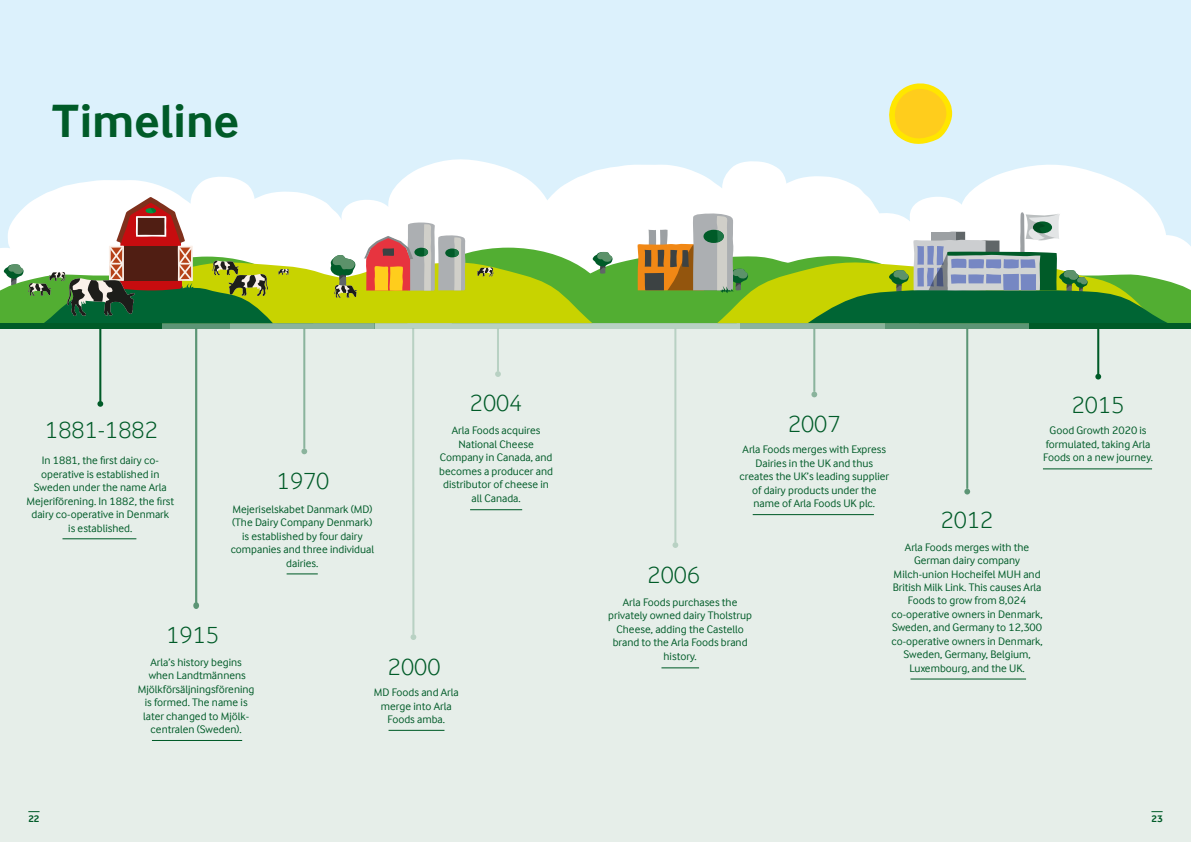
<style>
.page{position:relative;width:1191px;height:842px;background:#fff}
.page>*{position:absolute;margin:0;border:0;box-sizing:border-box;transform-origin:0 0}
.t1{font:700 48px "Arla Inter Face";color:#005b28}
.t2{font:300 24.5px "Arla Inter Face";color:#005b28}
.t3{font:11.2px/13.5px "Arla Inter Face";color:#005b28;text-align:center}
.t4{font:700 10px "Arla Inter Face";color:#005b28}
</style>
<div class="page">
<div style="left:0;top:0;width:1191px;height:323px;background:#dcf1fc"></div>
<div style="left:0;top:323px;width:1191px;height:519px;background:#e6eee9"></div>
<svg style="left:39px;top:177px;width:215px;height:20px;fill:#fff"></svg>
<svg style="left:617px;top:161px;width:200px;height:36px;fill:#fff"></svg>
<svg style="left:259px;top:159px;width:358px;height:38px"></svg>
<svg style="left:817px;top:164px;width:325px;height:33px"></svg>
<svg style="left:889px;top:83px;width:63px;height:61px"></svg>
<svg style="left:0;top:197px;width:1191px;height:126px;background:#b4c692"></svg>
<div style="left:374px;top:323px;width:366px;height:6px;background:#b8d1c3"></div>
<div style="left:740px;top:323px;width:145px;height:6px;background:#8ab39c"></div>
<div style="left:230px;top:323px;width:144px;height:6px;background:#8ab39c"></div>
<div style="left:884px;top:323px;width:145px;height:6px;background:#5c9575"></div>
<div style="left:162px;top:323px;width:68px;height:6px;background:#5c9575"></div>
<div style="left:1029px;top:323px;width:162px;height:6px;background:#005b28"></div>
<div style="left:0;top:323px;width:162px;height:6px;background:#005b28"></div>
<hr style="left:99px;top:329px;width:2px;height:72px;background:#005b28">
<hr style="left:62px;top:538px;width:74px;height:1px;background:#005b28">
<hr style="left:152px;top:740px;width:90px;height:1px;background:#005b28">
<hr style="left:287px;top:573px;width:31px;height:1px;background:#005b28">
<hr style="left:752px;top:514px;width:122px;height:1px;background:#005b28">
<hr style="left:661px;top:667px;width:38px;height:1px;background:#005b28">
<hr style="left:910px;top:678px;width:116px;height:1px;background:#005b28">
<hr style="left:470px;top:509px;width:52px;height:1px;background:#005b28">
<hr style="left:497px;top:329px;width:2px;height:42px;background:#005b28">
<hr style="left:195px;top:329px;width:2px;height:273px;background:#005b28">
<hr style="left:674px;top:329px;width:2px;height:213px;background:#005b28">
<hr style="left:303px;top:329px;width:2px;height:119px;background:#005b28">
<hr style="left:813px;top:329px;width:2px;height:63px;background:#005b28">
<hr style="left:966px;top:329px;width:2px;height:160px;background:#005b28">
<hr style="left:1097px;top:329px;width:2px;height:45px;background:#005b28">
<svg style="left:97px;top:401px;width:6px;height:6px"></svg>
<div style="left:193px;top:602px;width:6px;height:7px;background:#5c9575;border-radius:50%"></div>
<svg style="left:301px;top:448px;width:6px;height:6px"></svg>
<hr style="left:1043px;top:468px;width:109px;height:1px;background:#005b28">
<hr style="left:388px;top:730px;width:56px;height:1px;background:#005b28">
<hr style="left:412px;top:328px;width:2px;height:306px;background:#005b28">
<svg style="left:410px;top:634px;width:6px;height:6px"></svg>
<svg style="left:672px;top:542px;width:6px;height:6px"></svg>
<svg style="left:495px;top:371px;width:6px;height:6px"></svg>
<svg style="left:811px;top:392px;width:6px;height:5px"></svg>
<svg style="left:964px;top:489px;width:6px;height:5px"></svg>
<svg style="left:1095px;top:374px;width:6px;height:5px"></svg>
<h1 class="t1" style="left:51px;top:94px;width:190px">Timeline</h1>
<h2 class="t2" style="left:470px;top:389px;width:54px">2004</h2>
<h2 class="t2" style="left:1071px;top:391px;width:54px">2015</h2>
<h2 class="t2" style="left:788px;top:410px;width:54px">2007</h2>
<h2 class="t2" style="left:45px;top:416px;width:114px">1881-1882</h2>
<p class="t3" style="left:439px;top:424px;width:115px">Arla Foods acquires<br>National Cheese<br>Company in Canada, and becomes a producer and distributor of cheese in all Canada.</p>
<p class="t3" style="left:1043px;top:424px;width:111px">Good Growth 2020 is formulated, taking Arla<br>Foods on a new journey.</p>
<p class="t3" style="left:739px;top:443px;width:151px">Arla Foods merges with Express<br>Dairies in the UK and thus creates the UK’s leading supplier of dairy products under the name of Arla Foods UK plc.</p>
<p class="t3" style="left:26px;top:454px;width:149px">In 1881, the first dairy co&shy;operative is established in<br>Sweden under the name Arla<br>Mejeriförening. In 1882, the first dairy co-operative in Denmark<br>is established.</p>
<h2 class="t2" style="left:277px;top:467px;width:54px">1970</h2>
<p class="t3" style="left:231px;top:502px;width:145px">Mejeriselskabet Danmark (MD) (The Dairy Company Denmark) is established by four dairy companies and three individual dairies.</p>
<h2 class="t2" style="left:940px;top:506px;width:54px">2012</h2>
<p class="t3" style="left:891px;top:540px;width:153px">Arla Foods merges with the<br>German dairy company<br>Milch-union Hocheifel MUH and<br>British Milk Link. This causes Arla<br>Foods to grow from 8,024 co-operative owners in Denmark,<br>Sweden, and Germany to 12,300 co-operative owners in Denmark,<br>Sweden, Germany, Belgium,</p>
<h2 class="t2" style="left:647px;top:561px;width:54px">2006</h2>
<p class="t3" style="left:608px;top:595px;width:145px">Arla Foods purchases the privately owned dairy Tholstrup<br>Cheese, adding the Castello brand to the Arla Foods brand history.</p>
<h2 class="t2" style="left:166px;top:621px;width:54px">1915</h2>
<p class="t3" style="left:138px;top:655px;width:118px">Arla’s history begins when Landtmännens<br>Mjölkförsäljningsförening is formed. The name is later changed to Mjölk&shy;centralen (Sweden).</p>
<h2 class="t2" style="left:388px;top:653px;width:54px">2000</h2>
<p class="t3" style="left:909px;top:661px;width:117px">Luxembourg, and the UK.</p>
<p class="t3" style="left:374px;top:685px;width:86px">MD Foods and Arla merge into Arla<br>Foods amba.</p>
<p class="t4" style="left:28px;top:812px;width:13px">22</p>
<p class="t4" style="left:1151px;top:812px;width:13px">23</p>
</div>
